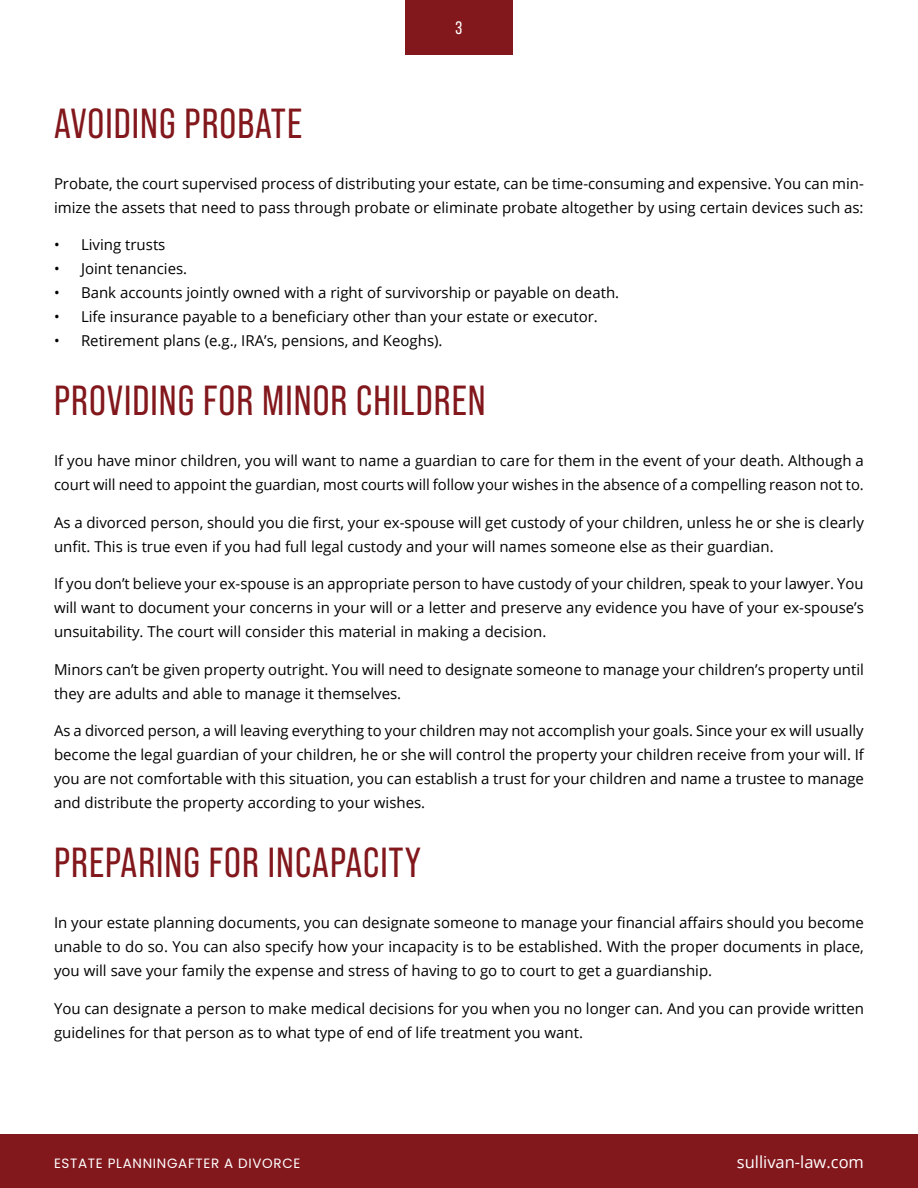
<style>
.page{position:relative;width:918px;height:1188px;background:#fff}
.page>*{position:absolute;margin:0;border:0;box-sizing:border-box;transform-origin:0 0}
.Subsection_Title_A{font:42px "Bebas Neue Pro";letter-spacing:.025em;color:#82171c}
.t1{font:18px "Bebas Neue Pro";color:#fff}
.t2{font:16.5px "Open Sans";color:#fff}
.P1_-_Basic_Paragraph{font:15px/24px "Open Sans";color:#000}
.t3{font:13.5px "Poppins";letter-spacing:.05em;color:#fff}
</style>
<div class="page">
<div style="left:405px;top:0;width:108px;height:54px;background:#82171c"></div>
<div style="left:0;top:1134px;width:918px;height:54px;background:#82171c"></div>
<p class="t1" style="left:456px;top:18px;width:8px">3</p>
<p class="Subsection_Title_A" style="left:54px;top:99px;width:249px">AVOIDING PROBATE</p>
<p class="P1_-_Basic_Paragraph" style="left:54px;top:171px;width:812px">Probate, the court supervised process of distributing your estate, can be time-consuming and expensive. You can min&shy;imize the assets that need to pass through probate or eliminate probate altogether by using certain devices such as:</p>
<p class="P1_-_Basic_Paragraph" style="left:54px;top:232px;width:113px">• Living trusts</p>
<p class="P1_-_Basic_Paragraph" style="left:54px;top:256px;width:135px">• Joint tenancies.</p>
<p class="P1_-_Basic_Paragraph" style="left:54px;top:280px;width:567px">• Bank accounts jointly owned with a right of survivorship or payable on death.</p>
<p class="P1_-_Basic_Paragraph" style="left:54px;top:304px;width:545px">• Life insurance payable to a beneficiary other than your estate or executor.</p>
<p class="P1_-_Basic_Paragraph" style="left:54px;top:328px;width:390px">• Retirement plans (e.g., IRA’s, pensions, and Keoghs).</p>
<p class="Subsection_Title_A" style="left:54px;top:377px;width:433px">PROVIDING FOR MINOR CHILDREN</p>
<p class="P1_-_Basic_Paragraph" style="left:54px;top:448px;width:811px">If you have minor children, you will want to name a guardian to care for them in the event of your death. Although a court will need to appoint the guardian, most courts will follow your wishes in the absence of a compelling reason not to.</p>
<p class="P1_-_Basic_Paragraph" style="left:54px;top:510px;width:811px">As a divorced person, should you die first, your ex-spouse will get custody of your children, unless he or she is clearly unfit. This is true even if you had full legal custody and your will names someone else as their guardian.</p>
<p class="P1_-_Basic_Paragraph" style="left:54px;top:571px;width:812px;text-align:justify">If you don’t believe your ex-spouse is an appropriate person to have custody of your children, speak to your lawyer. You will want to document your concerns in your will or a letter and preserve any evidence you have of your ex-spouse’s unsuitability. The court will consider this material in making a decision.</p>
<p class="P1_-_Basic_Paragraph" style="left:54px;top:657px;width:812px">Minors can’t be given property outright. You will need to designate someone to manage your children’s property until they are adults and able to manage it themselves.</p>
<p class="P1_-_Basic_Paragraph" style="left:54px;top:718px;width:812px;text-align:justify">As a divorced person, a will leaving everything to your children may not accomplish your goals. Since your ex will usually become the legal guardian of your children, he or she will control the property your children receive from your will. If you are not comfortable with this situation, you can establish a trust for your children and name a trustee to manage and distribute the property according to your wishes.</p>
<p class="Subsection_Title_A" style="left:54px;top:839px;width:369px">PREPARING FOR INCAPACITY</p>
<p class="P1_-_Basic_Paragraph" style="left:54px;top:910px;width:811px;text-align:justify">In your estate planning documents, you can designate someone to manage your financial affairs should you become unable to do so. You can also specify how your incapacity is to be established. With the proper documents in place, you will save your family the expense and stress of having to go to court to get a guardianship.</p>
<p class="P1_-_Basic_Paragraph" style="left:54px;top:996px;width:812px">You can designate a person to make medical decisions for you when you no longer can. And you can provide written guidelines for that person as to what type of end of life treatment you want.</p>
<p class="t3" style="left:54px;top:1156px;width:248px">ESTATE PLANNINGAFTER A DIVORCE</p>
<p class="t2" style="left:737px;top:1151px;width:129px">sullivan-law.com</p>
</div>
